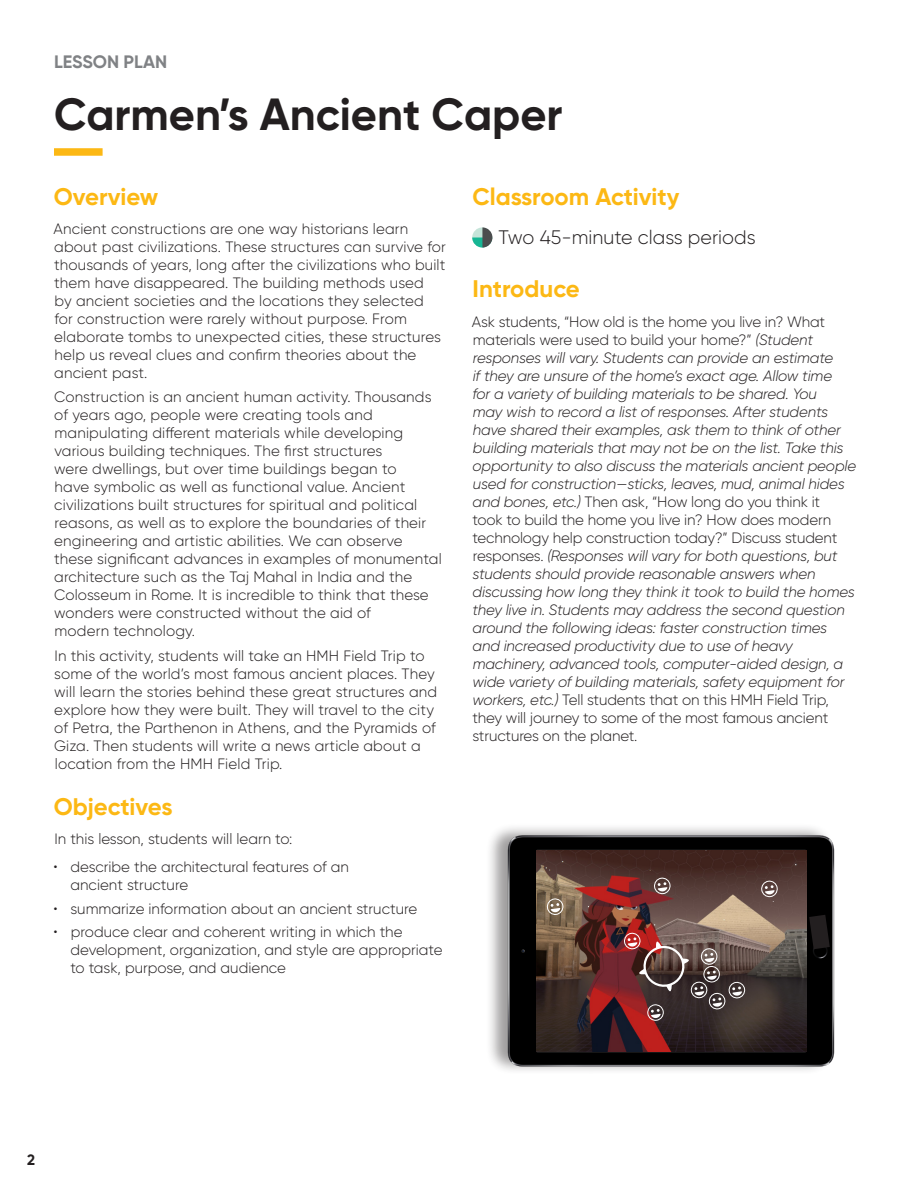
<style>
.page{position:relative;width:918px;height:1188px;background:#fff}
.page>*{position:absolute;margin:0;border:0;box-sizing:border-box;transform-origin:0 0}
.t1{font:700 45px "Gilroy";color:#231f20}
.Subhead{font:700 24px "Gilroy";color:#fcb814}
.Body{font:700 24px "Gilroy";color:#fcb814}
.Subhead_2{font:300 19.5px "Gilroy";color:#231f20}
.t2{font:700 18px "Gilroy";color:#808285}
.Body-2{font:300 15px/18px "Gilroy";letter-spacing:.01em;color:#231f20}
.Body-3{font:italic 300 15px/18px "Gilroy";letter-spacing:-.01em;color:#231f20}
.t3{font:700 15px "Gilroy";color:#231f20}
.s1{font-style:normal}
</style>
<div class="page">
<svg style="left:472px;top:227px;width:20px;height:21px"></svg>
<div style="left:54px;top:148px;width:49px;height:8px;background:#fcb814"></div>
<div style="left:486px;top:823px;width:348px;height:253px;background:#231f20;opacity:.43"></div>
<img style="left:502px;top:831px;width:333px;height:241px">
<img style="left:536px;top:850px;width:271px;height:202px">
<svg style="left:809px;top:915px;width:21px;height:34px"></svg>
<svg style="left:547px;top:898px;width:16px;height:17px"></svg>
<svg style="left:654px;top:877px;width:17px;height:17px"></svg>
<svg style="left:761px;top:880px;width:17px;height:17px"></svg>
<svg style="left:624px;top:932px;width:121px;height:89px;background:#694a48"></svg>
<p class="t2" style="left:54px;top:51px;width:115px">LESSON PLAN</p>
<p class="t1" style="left:54px;top:86px;width:510px">Carmen’s Ancient Caper</p>
<p class="Subhead" style="left:54px;top:181px;width:106px">Overview</p>
<p class="Body-2" style="left:54px;top:219px;width:394px">Ancient constructions are one way historians learn about past civilizations. These structures can survive for thousands of years, long after the civilizations who built them have disappeared. The building methods used<br>by ancient societies and the locations they selected<br>for construction were rarely without purpose. From elaborate tombs to unexpected cities, these structures help us reveal clues and confirm theories about the ancient past.</p>
<p class="Body-2" style="left:54px;top:388px;width:389px">Construction is an ancient human activity. Thousands of years ago, people were creating tools and manipulating different materials while developing various building techniques. The first structures<br>were dwellings, but over time buildings began to<br>have symbolic as well as functional value. Ancient civilizations built structures for spiritual and political reasons, as well as to explore the boundaries of their engineering and artistic abilities. We can observe these significant advances in examples of monumental architecture such as the Taj Mahal in India and the Colosseum in Rome. It is incredible to think that these wonders were constructed without the aid of<br>modern technology.</p>
<p class="Body-2" style="left:54px;top:646px;width:385px">In this activity, students will take an HMH Field Trip to some of the world’s most famous ancient places. They will learn the stories behind these great structures and explore how they were built. They will travel to the city of Petra, the Parthenon in Athens, and the Pyramids of Giza. Then students will write a news article about a location from the HMH Field Trip.</p>
<p class="Subhead" style="left:54px;top:791px;width:120px">Objectives</p>
<p class="Body-2" style="left:54px;top:829px;width:240px">In this lesson, students will learn to:</p>
<p class="Body-2" style="left:71px;top:858px;width:280px;text-indent:-17px">• describe the architectural features of an ancient structure</p>
<p class="Body-2" style="left:53px;top:899px;width:366px">• summarize information about an ancient structure</p>
<p class="Body-2" style="left:70px;top:923px;width:374px;text-indent:-17px">• produce clear and coherent writing in which the development, organization, and style are appropriate to task, purpose, and audience</p>
<p class="Subhead" style="left:472px;top:181px;width:208px">Classroom Activity</p>
<p class="Subhead_2" style="left:498px;top:226px;width:259px">Two 45-minute class periods</p>
<p class="Body" style="left:473px;top:273px;width:109px">Introduce</p>
<p class="Body-3" style="left:472px;top:312px;width:386px"><span class="s1">Ask students, “How old is the home you live in? What materials were used to build your home?”</span> (Student responses will vary. Students can provide an estimate<br>if they are unsure of the home’s exact age. Allow time<br>for a variety of building materials to be shared. You<br>may wish to record a list of responses. After students have shared their examples, ask them to think of other building materials that may not be on the list. Take this opportunity to also discuss the materials ancient people used for construction—sticks, leaves, mud, animal hides and bones, etc.) <span class="s1">Then ask, “How long do you think it<br>took to build the home you live in? How does modern technology help construction today?” Discuss student responses.</span> (Responses will vary for both questions, but students should provide reasonable answers when discussing how long they think it took to build the homes they live in. Students may address the second question around the following ideas: faster construction times and increased productivity due to use of heavy machinery, advanced tools, computer-aided design, a wide variety of building materials, safety equipment for workers, etc.) <span class="s1">Tell students that on this HMH Field Trip, they will journey to some of the most famous ancient structures on the planet.</span></p>
<p class="t3" style="left:27px;top:1151px;width:9px">2</p>
</div>
